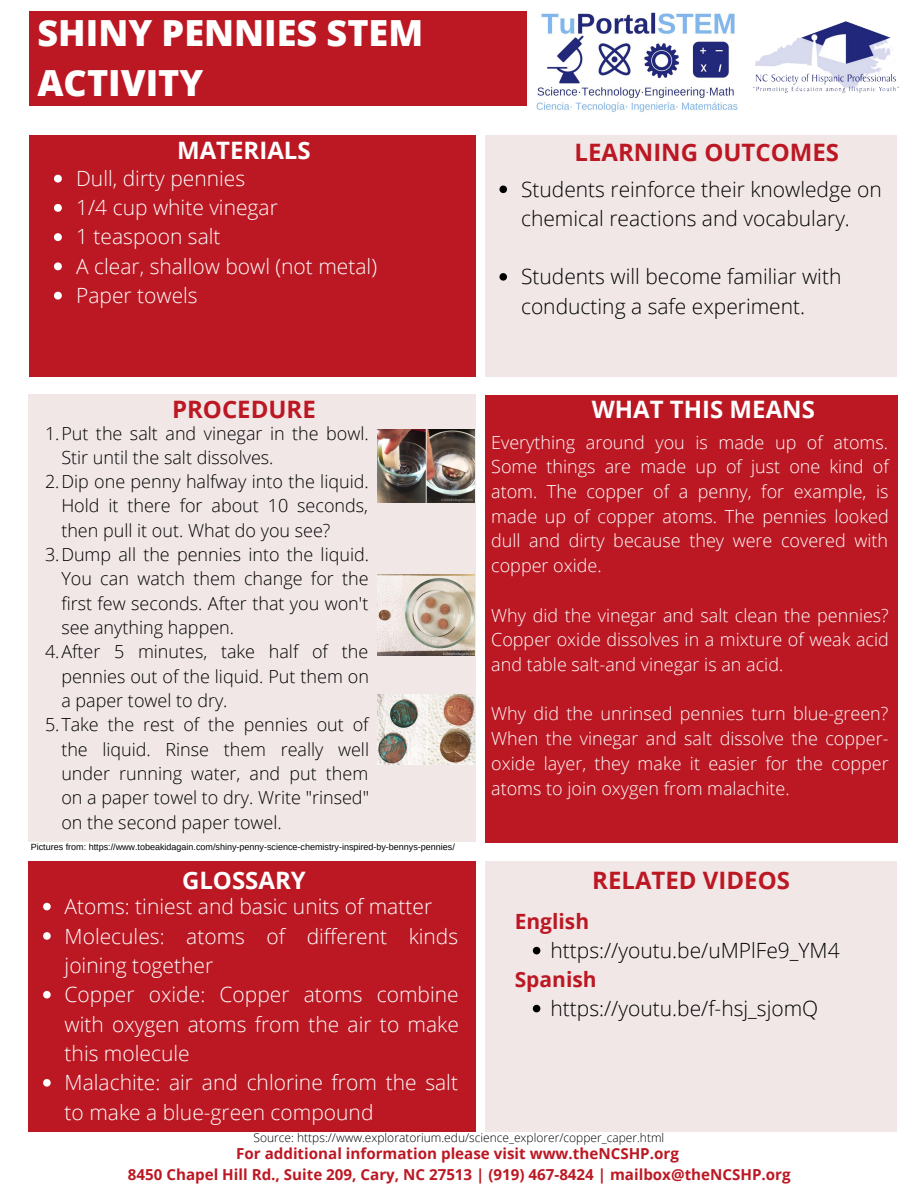
<style>
.page{position:relative;width:918px;height:1188px;background:#fff}
.page>*{position:absolute;margin:0;border:0;box-sizing:border-box;transform-origin:0 0}
.t1{font:800 36px/49.9px "Open Sans";color:#fff}
.t2{font:700 24px "Open Sans";color:#bc1823}
.t3{font:700 24px "Open Sans";color:#fff}
.t4{font:300 21px/29.4px "Open Sans";color:#fff}
.t5{font:300 21px/29.2px "Open Sans";color:#000}
.t6{font:700 21px "Open Sans";color:#bc1823}
.t7{font:300 18px "Open Sans";color:#000}
.t8{font:300 18px/24.8px "Open Sans";color:#fff;text-align:justify}
.t9{font:700 15.15px/20.9px "Open Sans";color:#bc1823;text-align:center}
.t10{font:300 12px "Open Sans";color:#000}
.t11{font:9px "Arimo";color:#000}
</style>
<div class="page">
<div style="left:29px;top:11px;width:498px;height:95px;background:#bc1823"></div>
<div style="left:29px;top:135px;width:447px;height:241px;background:#bc1823"></div>
<img style="left:536px;top:12px;width:202px;height:100px">
<img style="left:753px;top:21px;width:146px;height:72px">
<div style="left:485px;top:135px;width:412px;height:241px;background:#f1e7e7"></div>
<div style="left:29px;top:395px;width:447px;height:447px;background:#f1e7e7"></div>
<div style="left:485px;top:395px;width:413px;height:448px;background:#bc1823"></div>
<div style="left:485px;top:861px;width:412px;height:270px;background:#f1e7e7"></div>
<div style="left:29px;top:861px;width:447px;height:270px;background:#bc1823"></div>
<img style="left:377px;top:429px;width:98px;height:73px">
<img style="left:377px;top:575px;width:98px;height:81px">
<img style="left:377px;top:695px;width:98px;height:69px">
<svg style="left:499px;top:186px;width:8px;height:7px"></svg>
<svg style="left:499px;top:273px;width:8px;height:8px"></svg>
<svg style="left:54px;top:175px;width:8px;height:8px"></svg>
<svg style="left:54px;top:204px;width:8px;height:8px"></svg>
<svg style="left:54px;top:233px;width:8px;height:8px"></svg>
<svg style="left:54px;top:262px;width:8px;height:8px"></svg>
<svg style="left:54px;top:292px;width:8px;height:8px"></svg>
<svg style="left:533px;top:947px;width:7px;height:7px"></svg>
<svg style="left:533px;top:1005px;width:7px;height:7px"></svg>
<svg style="left:43px;top:903px;width:8px;height:7px"></svg>
<svg style="left:43px;top:932px;width:8px;height:8px"></svg>
<svg style="left:43px;top:991px;width:8px;height:7px"></svg>
<svg style="left:43px;top:1079px;width:8px;height:8px"></svg>
<h1 class="t1" style="left:38px;top:7px;width:387px">SHINY PENNIES STEM<br>ACTIVITY</h1>
<h2 class="t3" style="left:177px;top:133px;width:135px">MATERIALS</h2>
<h2 class="t2" style="left:574px;top:136px;width:266px">LEARNING OUTCOMES</h2>
<p class="t4" style="left:76px;top:163px;width:302px">Dull, dirty pennies<br>1/4 cup white vinegar<br>1 teaspoon salt<br>A clear, shallow bowl (not metal)<br>Paper towels</p>
<h2 class="t2" style="left:172px;top:393px;width:145px">PROCEDURE</h2>
<p class="t7" style="left:45px;top:420px;width:325px">1.Put the salt and vinegar in the bowl.</p>
<p class="t7" style="left:61px;top:445px;width:214px">Stir until the salt dissolves.</p>
<p class="t7" style="left:45px;top:469px;width:325px">2.Dip one penny halfway into the liquid.</p>
<p class="t7" style="left:61px;top:493px;width:308px">Hold it there for about 10 seconds,</p>
<p class="t7" style="left:61px;top:518px;width:271px">then pull it out. What do you see?</p>
<p class="t7" style="left:45px;top:542px;width:326px">3.Dump all the pennies into the liquid.</p>
<p class="t7" style="left:61px;top:566px;width:309px">You can watch them change for the</p>
<p class="t7" style="left:61px;top:591px;width:309px">first few seconds. After that you won't</p>
<p class="t7" style="left:61px;top:615px;width:174px">see anything happen.</p>
<p class="t7" style="left:45px;top:639px;width:325px">4.After 5 minutes, take half of the</p>
<p class="t7" style="left:61px;top:663px;width:309px">pennies out of the liquid. Put them on</p>
<p class="t7" style="left:61px;top:688px;width:168px">a paper towel to dry.</p>
<p class="t7" style="left:45px;top:712px;width:325px">5.Take the rest of the pennies out of</p>
<p class="t7" style="left:61px;top:736px;width:309px">the liquid. Rinse them really well</p>
<p class="t7" style="left:61px;top:761px;width:308px">under running water, and put them</p>
<p class="t7" style="left:61px;top:785px;width:309px">on a paper towel to dry. Write "rinsed"</p>
<p class="t7" style="left:61px;top:809px;width:222px">on the second paper towel.</p>
<p class="t11" style="left:31px;top:842px;width:426px">Pictures from: https://www.tobeakidagain.com/shiny-penny-science-chemistry-inspired-by-bennys-pennies/</p>
<h2 class="t3" style="left:182px;top:864px;width:125px">GLOSSARY</h2>
<p class="t4" style="left:65px;top:891px;width:396px">Atoms: tiniest and basic units of matter<br>Molecules: atoms of different kinds joining together<br>Copper oxide: Copper atoms combine with oxygen atoms from the air to make this molecule<br>Malachite: air and chlorine from the salt to make a blue-green compound</p>
<p class="t5" style="left:521px;top:174px;width:362px">Students reinforce their knowledge on chemical reactions and vocabulary.</p>
<p class="t5" style="left:521px;top:262px;width:322px">Students will become familiar with conducting a safe experiment.</p>
<h2 class="t3" style="left:592px;top:393px;width:225px">WHAT THIS MEANS</h2>
<p class="t8" style="left:491px;top:429px;width:399px">Everything around you is made up of atoms.<br>Some things are made up of just one kind of atom. The copper of a penny, for example, is made up of copper atoms. The pennies looked dull and dirty because they were covered with copper oxide.</p>
<p class="t8" style="left:491px;top:602px;width:399px">Why did the vinegar and salt clean the pennies?<br>Copper oxide dissolves in a mixture of weak acid and table salt-and vinegar is an acid.</p>
<p class="t8" style="left:491px;top:701px;width:399px">Why did the unrinsed pennies turn blue-green?<br>When the vinegar and salt dissolve the copper&shy;oxide layer, they make it easier for the copper atoms to join oxygen from malachite.</p>
<h2 class="t2" style="left:592px;top:864px;width:199px">RELATED VIDEOS</h2>
<p class="t6" style="left:515px;top:906px;width:76px">English</p>
<p class="t6" style="left:515px;top:964px;width:83px">Spanish</p>
<p class="t5" style="left:550px;top:935px;width:291px">https://youtu.be/uMPlFe9_YM4</p>
<p class="t5" style="left:550px;top:993px;width:269px">https://youtu.be/f-hsj_sjomQ</p>
<p class="t10" style="left:254px;top:1129px;width:412px">Source: https://www.exploratorium.edu/science_explorer/copper_caper.html</p>
<p class="t9" style="left:128px;top:1143px;width:664px">For additional information please visit www.theNCSHP.org<br>8450 Chapel Hill Rd., Suite 209, Cary, NC 27513 | (919) 467-8424 | mailbox@theNCSHP.org</p>
</div>
